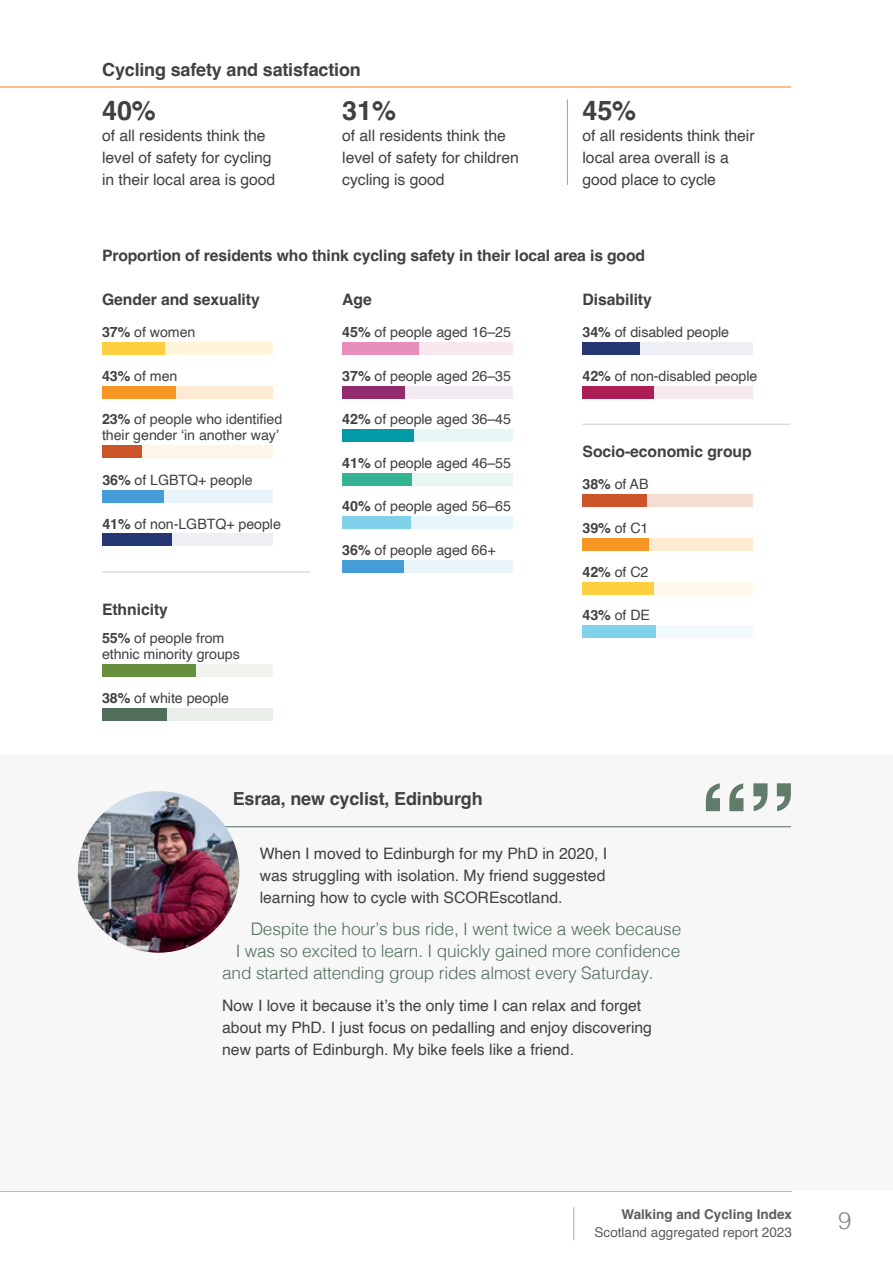
<style>
.page{position:relative;width:893px;height:1263px;background:#fff}
.page>*{position:absolute;margin:0;border:0;box-sizing:border-box;transform-origin:0 0}
.Stat__p{font:700 27px "Helvetica";color:#414042}
.t1{font:300 24px "Helvetica";color:#878787}
.Section_heading__h3{font:700 18px "Helvetica";letter-spacing:-.01em;color:#414042}
.t2{font:300 17.25px "Helvetica";letter-spacing:-.01em;color:#506e5a}
.Body__balance_ragged_lines{font:15.75px/21.8px "Helvetica";color:#414042;text-align:justify}
.Stat__p-2{font:15.75px/21.8px "Helvetica";letter-spacing:-.005em;color:#414042}
.Stat_Graph_title__h4{font:700 15.75px "Helvetica";letter-spacing:-.01em;color:#414042}
.Graph_sub-header__h5{font:700 15.75px "Helvetica";letter-spacing:-.005em;color:#414042}
.Smaller_stat__p{font:14.25px/16.4px "Helvetica";letter-spacing:-.005em;color:#414042}
.t3{font:13.5px "Helvetica";color:#5e5d5e}
.t4{font:700 13.5px "Helvetica";color:#5e5d5e}
.s1{font-weight:700}
</style>
<div class="page">
<hr style="left:0;top:87px;width:791px;height:1px;background:#f47a20">
<hr style="left:567px;top:99px;width:1px;height:86px;background:#f47a20">
<hr style="left:0;top:1191px;width:792px;height:1px;background:#b2b2b2">
<hr style="left:573px;top:1207px;width:1px;height:33px;background:#b2b2b2">
<div style="left:0;top:755px;width:893px;height:436px;background:#f7f7f7"></div>
<hr style="left:190px;top:826px;width:601px;height:1px;background:#506e5a">
<svg style="left:753px;top:783px;width:38px;height:28px"></svg>
<svg style="left:706px;top:783px;width:37px;height:28px"></svg>
<img style="left:78px;top:791px;width:161px;height:162px;border-radius:81px">
<div style="left:102px;top:386px;width:170px;height:12px;background:#feead3"></div>
<div style="left:102px;top:708px;width:170px;height:13px;background:#eaeeeb"></div>
<div style="left:102px;top:664px;width:170px;height:13px;background:#f0f4ec"></div>
<div style="left:102px;top:342px;width:170px;height:13px;background:#fff5d9"></div>
<div style="left:342px;top:342px;width:170px;height:13px;background:#fae8f1"></div>
<div style="left:342px;top:386px;width:170px;height:12px;background:#f4eaf1"></div>
<div style="left:342px;top:429px;width:170px;height:13px;background:#e6f5f6"></div>
<div style="left:342px;top:473px;width:170px;height:13px;background:#e7f6f2"></div>
<div style="left:342px;top:516px;width:170px;height:13px;background:#e6f6fb"></div>
<div style="left:342px;top:560px;width:170px;height:12px;background:#e9f3fa"></div>
<div style="left:583px;top:538px;width:170px;height:13px;background:#feead3"></div>
<div style="left:583px;top:582px;width:170px;height:12px;background:#fffaec"></div>
<div style="left:583px;top:625px;width:170px;height:13px;background:#f2fafd"></div>
<div style="left:102px;top:534px;width:170px;height:12px;background:#eeeff4"></div>
<div style="left:583px;top:494px;width:170px;height:13px;background:#f5ddd4"></div>
<div style="left:102px;top:490px;width:170px;height:13px;background:#e9f3fa"></div>
<hr style="left:583px;top:424px;width:207px;height:1px;background:#cec9c6">
<hr style="left:102px;top:572px;width:208px;height:1px;background:#cec9c6">
<div style="left:583px;top:386px;width:170px;height:12px;background:#f7e9ee"></div>
<div style="left:583px;top:342px;width:170px;height:13px;background:#eeeff4"></div>
<div style="left:102px;top:342px;width:63px;height:13px;background:#ffcf41"></div>
<div style="left:102px;top:386px;width:73px;height:12px;background:#f89624"></div>
<div style="left:102px;top:490px;width:62px;height:13px;background:#459dd7"></div>
<div style="left:102px;top:534px;width:70px;height:12px;background:#253773"></div>
<div style="left:102px;top:664px;width:94px;height:13px;background:#668f3d"></div>
<div style="left:102px;top:708px;width:65px;height:13px;background:#506e5a"></div>
<div style="left:342px;top:342px;width:77px;height:13px;background:#e68ebc"></div>
<div style="left:342px;top:386px;width:63px;height:12px;background:#922c6f"></div>
<div style="left:342px;top:429px;width:72px;height:13px;background:#009ba7"></div>
<div style="left:342px;top:473px;width:70px;height:13px;background:#33b391"></div>
<div style="left:342px;top:516px;width:68px;height:13px;background:#7fd2ea"></div>
<div style="left:342px;top:560px;width:62px;height:12px;background:#459dd7"></div>
<div style="left:583px;top:342px;width:57px;height:13px;background:#253773"></div>
<div style="left:583px;top:386px;width:71px;height:12px;background:#ad1e54"></div>
<div style="left:583px;top:494px;width:64px;height:13px;background:#cb5528"></div>
<div style="left:583px;top:538px;width:66px;height:13px;background:#f89624"></div>
<div style="left:583px;top:582px;width:71px;height:12px;background:#ffcf41"></div>
<div style="left:583px;top:625px;width:73px;height:13px;background:#7fd2ea"></div>
<div style="left:102px;top:445px;width:170px;height:13px;background:#fef5e9"></div>
<div style="left:102px;top:445px;width:39px;height:13px;background:#cb5528"></div>
<h3 class="Section_heading__h3" style="left:102px;top:59px;width:260px">Cycling safety and satisfaction</h3>
<p class="Stat__p" style="left:102px;top:94px;width:55px">40%</p>
<p class="Stat__p-2" style="left:102px;top:125px;width:175px">of all residents think the level of safety for cycling in their local area is good</p>
<p class="Stat__p" style="left:342px;top:94px;width:55px">31%</p>
<p class="Stat__p-2" style="left:342px;top:125px;width:178px">of all residents think the level of safety for children cycling is good</p>
<p class="Stat__p" style="left:583px;top:94px;width:55px">45%</p>
<p class="Stat__p-2" style="left:583px;top:125px;width:174px">of all residents think their local area overall is a good place to cycle</p>
<h4 class="Stat_Graph_title__h4" style="left:102px;top:246px;width:545px">Proportion of residents who think cycling safety in their local area is good</h4>
<h5 class="Graph_sub-header__h5" style="left:102px;top:289px;width:159px">Gender and sexuality</h5>
<p class="Smaller_stat__p" style="left:102px;top:324px;width:95px"><span class="s1">37%</span> of women</p>
<p class="Smaller_stat__p" style="left:102px;top:368px;width:77px"><span class="s1">43%</span> of men</p>
<p class="Smaller_stat__p" style="left:102px;top:411px;width:182px"><span class="s1">23%</span> of people who identified their gender ‘in another way’</p>
<p class="Smaller_stat__p" style="left:102px;top:472px;width:152px"><span class="s1">36%</span> of LGBTQ+ people</p>
<p class="Smaller_stat__p" style="left:102px;top:516px;width:180px"><span class="s1">41%</span> of non-LGBTQ+ people</p>
<h5 class="Graph_sub-header__h5" style="left:583px;top:289px;width:71px">Disability</h5>
<p class="Smaller_stat__p" style="left:583px;top:324px;width:148px"><span class="s1">34%</span> of disabled people</p>
<p class="Smaller_stat__p" style="left:583px;top:368px;width:176px"><span class="s1">42%</span> of non-disabled people</p>
<h5 class="Graph_sub-header__h5" style="left:342px;top:289px;width:31px">Age</h5>
<p class="Smaller_stat__p" style="left:342px;top:324px;width:170px"><span class="s1">45%</span> of people aged 16–25</p>
<p class="Smaller_stat__p" style="left:342px;top:368px;width:170px"><span class="s1">37%</span> of people aged 26–35</p>
<p class="Smaller_stat__p" style="left:342px;top:411px;width:170px"><span class="s1">42%</span> of people aged 36–45</p>
<p class="Smaller_stat__p" style="left:342px;top:455px;width:170px"><span class="s1">41%</span> of people aged 46–55</p>
<p class="Smaller_stat__p" style="left:342px;top:498px;width:170px"><span class="s1">40%</span> of people aged 56–65</p>
<p class="Smaller_stat__p" style="left:342px;top:542px;width:155px"><span class="s1">36%</span> of people aged 66+</p>
<h5 class="Graph_sub-header__h5" style="left:583px;top:442px;width:171px">Socio-economic group</h5>
<p class="Smaller_stat__p" style="left:583px;top:477px;width:67px"><span class="s1">38%</span> of AB</p>
<p class="Smaller_stat__p" style="left:583px;top:520px;width:67px"><span class="s1">39%</span> of C1</p>
<p class="Smaller_stat__p" style="left:583px;top:564px;width:67px"><span class="s1">42%</span> of C2</p>
<p class="Smaller_stat__p" style="left:583px;top:607px;width:69px"><span class="s1">43%</span> of DE</p>
<h5 class="Graph_sub-header__h5" style="left:102px;top:600px;width:67px">Ethnicity</h5>
<p class="Smaller_stat__p" style="left:102px;top:630px;width:139px"><span class="s1">55%</span> of people from ethnic minority groups</p>
<p class="Smaller_stat__p" style="left:102px;top:690px;width:129px"><span class="s1">38%</span> of white people</p>
<h3 class="Section_heading__h3" style="left:233px;top:787px;width:252px">Esraa, new cyclist, Edinburgh</h3>
<p class="Body__balance_ragged_lines" style="left:260px;top:843px;width:349px">When I moved to Edinburgh for my PhD in 2020, I was struggling with isolation. My friend suggested learning how to cycle with SCOREscotland.</p>
<p class="t2" style="left:251px;top:914px;width:432px">Despite the hour’s bus ride, I went twice a week because</p>
<p class="t2" style="left:236px;top:936px;width:446px">I was so excited to learn. I quickly gained more confidence</p>
<p class="t2" style="left:222px;top:958px;width:433px">and started attending group rides almost every Saturday.</p>
<p class="Body__balance_ragged_lines" style="left:222px;top:995px;width:431px;text-align:left">Now I love it because it’s the only time I can relax and forget about my PhD. I just focus on pedalling and enjoy discovering new parts of Edinburgh. My bike feels like a friend.</p>
<p class="t4" style="left:621px;top:1206px;width:172px">Walking and Cycling Index</p>
<p class="t3" style="left:595px;top:1221px;width:199px">Scotland aggregated report 2023</p>
<h2 class="t1" style="left:838px;top:1200px;width:15px">9</h2>
</div>
